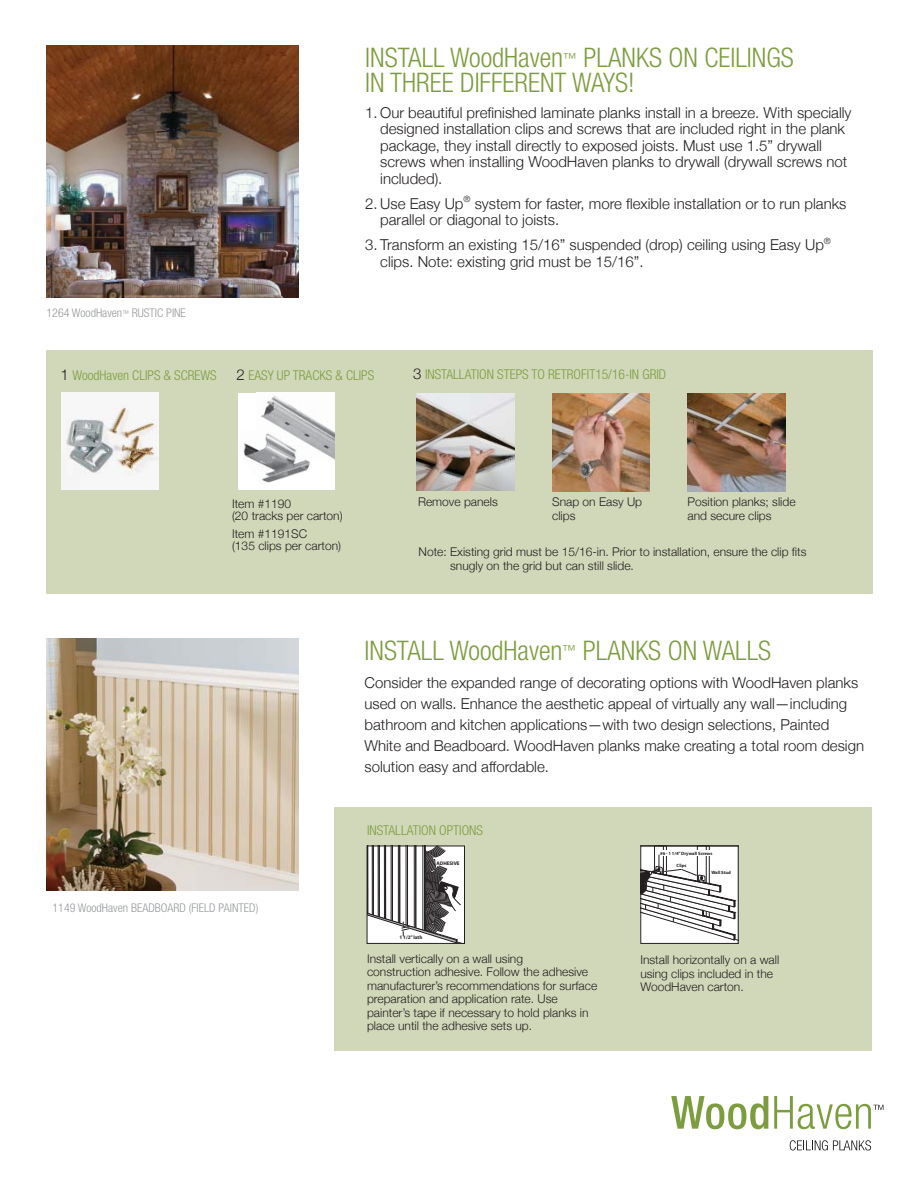
<style>
.page{position:relative;width:918px;height:1188px;background:#fff}
.page>*{position:absolute;margin:0;border:0;box-sizing:border-box;transform-origin:0 0}
.t1{font:300 condensed 27px/25.5px "Helvetica Neue";color:#7c9d3e}
.t2{font:300 15px/16.5px "Helvetica Neue";color:#231f20}
.t3{font:300 condensed 13.5px "Helvetica Neue";color:#7c9d3e}
.t4{font:300 12px/13.5px "Helvetica Neue";color:#231f20}
.t5{font:300 condensed 12px "Helvetica Neue";color:#97999b}
.t6{font:300 condensed 5.25px "Helvetica Neue";color:#97999b}
.t7{font:700 5.1px "Myriad Pro";color:#231f20}
.t8{font:700 4.65px "Myriad Pro";color:#231f20}
.s1{font-stretch:normal;font-size:15px;color:#231f20}
</style>
<div class="page">
<div style="left:335px;top:808px;width:537px;height:243px;background:#d1d8b9"></div>
<div style="left:46px;top:351px;width:826px;height:243px;background:#d1d8b9"></div>
<img style="left:61px;top:393px;width:97px;height:97px">
<svg style="left:790px;top:1140px;width:81px;height:10px"></svg>
<svg style="left:671px;top:1096px;width:97px;height:33px"></svg>
<svg style="left:774px;top:1096px;width:110px;height:33px"></svg>
<img style="left:417px;top:393px;width:97px;height:98px">
<img style="left:688px;top:394px;width:97px;height:97px">
<img style="left:552px;top:394px;width:98px;height:97px">
<img style="left:46px;top:46px;width:252px;height:252px">
<img style="left:46px;top:639px;width:252px;height:252px">
<svg style="left:369px;top:848px;width:94px;height:94px;background:#b5b4b4"></svg>
<div style="left:367px;top:846px;width:98px;height:98px;border:1px solid #231f20"></div>
<svg style="left:642px;top:848px;width:95px;height:94px;background:#d6d5d5"></svg>
<div style="left:660px;top:851px;width:53px;height:5px;background:#fff"></div>
<div style="left:640px;top:846px;width:99px;height:98px;border:1px solid #231f20"></div>
<div style="left:238px;top:393px;width:96px;height:97px;background:#fff"></div>
<img style="left:260px;top:393px;width:75px;height:67px">
<img style="left:243px;top:430px;width:68px;height:53px">
<p class="t5" style="left:46px;top:308px;width:77px">1264 WoodHaven</p>
<p class="t6" style="left:123px;top:310px;width:7px">TM</p>
<p class="t5" style="left:132px;top:308px;width:56px">RUSTIC PINE</p>
<h1 class="t1" style="left:365px;top:48px;width:430px">INSTALL WoodHaven<sup>™</sup> PLANKS ON CEILINGS<br>IN THREE DIFFERENT WAYS!</h1>
<p class="t2" style="left:380px;top:104px;width:473px;text-indent:-15px">1. Our beautiful prefinished laminate planks install in a breeze. With specially designed installation clips and screws that are included right in the plank package, they install directly to exposed joists. Must use 1.5” drywall screws when installing WoodHaven planks to drywall (drywall screws not included).</p>
<p class="t2" style="left:380px;top:195px;width:468px;text-indent:-15px">2. Use Easy Up<sup>®</sup> system for faster, more flexible installation or to run planks parallel or diagonal to joists.</p>
<p class="t2" style="left:380px;top:237px;width:452px;text-indent:-15px">3. Transform an existing 15/16” suspended (drop) ceiling using Easy Up<sup>® </sup>clips. Note: existing grid must be 15/16”.</p>
<p class="t3" style="left:61px;top:371px;width:158px"><span class="s1">1</span> WoodHaven CLIPS &amp; SCREWS</p>
<p class="t3" style="left:237px;top:371px;width:139px"><span class="s1">2</span> EASY UP TRACKS &amp; CLIPS</p>
<p class="t3" style="left:413px;top:370px;width:255px"><span class="s1">3</span> INSTALLATION STEPS TO RETROFIT15/16-IN GRID</p>
<p class="t4" style="left:232px;top:498px;width:112px;line-height:12px">Item #1190<br>(20 tracks per carton)</p>
<p class="t4" style="left:232px;top:527px;width:110px;line-height:12px">Item #1191SC<br>(135 clips per carton)</p>
<p class="t4" style="left:418px;top:495px;width:81px">Remove panels</p>
<p class="t4" style="left:552px;top:495px;width:92px">Snap on Easy Up clips</p>
<p class="t4" style="left:688px;top:495px;width:109px">Position planks; slide and secure clips</p>
<p class="t4" style="left:450px;top:545px;width:358px;text-indent:-32px">Note: Existing grid must be 15/16-in. Prior to installation, ensure the clip fits snugly on the grid but can still slide.</p>
<p class="t5" style="left:52px;top:903px;width:207px">1149 WoodHaven BEADBOARD (FIELD PAINTED)</p>
<h1 class="t1" style="left:365px;top:641px;width:408px">INSTALL WoodHaven<sup>™</sup> PLANKS ON WALLS</h1>
<p class="t2" style="left:365px;top:672px;width:501px;line-height:21px">Consider the expanded range of decorating options with WoodHaven planks used on walls. Enhance the aesthetic appeal of virtually any wall—including bathroom and kitchen applications—with two design selections, Painted White and Beadboard. WoodHaven planks make creating a total room design solution easy and affordable.</p>
<p class="t3" style="left:367px;top:825px;width:117px">INSTALLATION OPTIONS</p>
<p class="t7" style="left:436px;top:860px;width:25px">ADHESIVE</p>
<p class="t7" style="left:399px;top:934px;width:25px">1 1/2” lath</p>
<p class="t8" style="left:660px;top:851px;width:54px">#6 - 1 1/4” Drywall Screws</p>
<p class="t8" style="left:677px;top:863px;width:12px">Clips</p>
<p class="t8" style="left:711px;top:870px;width:21px">Wall Stud</p>
<p class="t4" style="left:367px;top:952px;width:232px">Install vertically on a wall using<br>construction adhesive. Follow the adhesive manufacturer’s recommendations for surface preparation and application rate. Use painter’s tape if necessary to hold planks in place until the adhesive sets up.</p>
<p class="t4" style="left:640px;top:953px;width:140px">Install horizontally on a wall using clips included in the<br>WoodHaven carton.</p>
</div>
